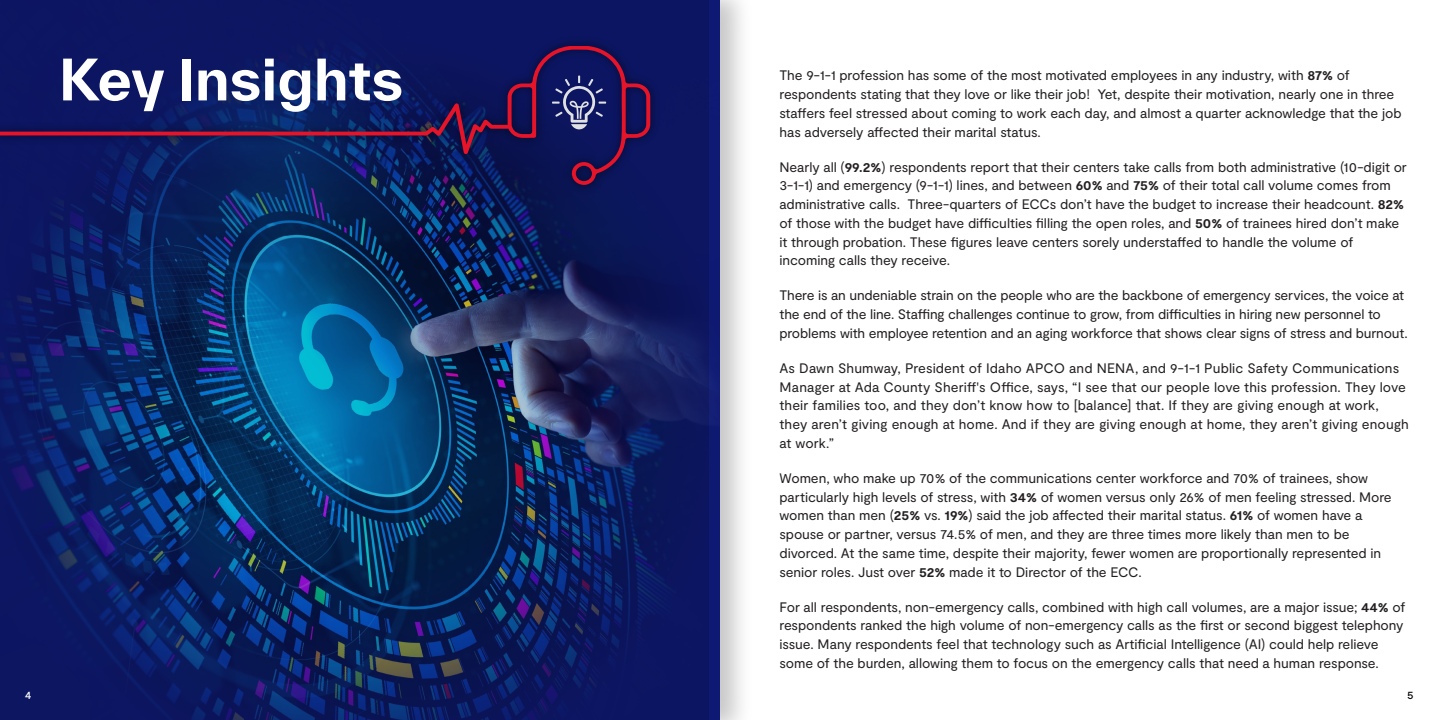
<style>
.page{position:relative;width:1440px;height:720px;background:#fff}
.page>*{position:absolute;margin:0;border:0;box-sizing:border-box;transform-origin:0 0}
.t1{font:700 55px "TWK Everett";letter-spacing:.005em;color:#fff}
.t2{font:13.75px/18.8px "Moderat";letter-spacing:-.005em;color:#231f20}
.t3{font:500 11.25px "Moderat";color:#fff}
.t4{font:500 11.25px "Moderat";color:#000}
.s1{font-weight:700}
</style>
<div class="page">
<svg style="left:0;top:0;width:709px;height:720px;background:#0c2965"></svg>
<div style="left:709px;top:0;width:11px;height:720px;background:#0e1974"></div>
<img style="left:0;top:34px;width:663px;height:163px">
<svg style="left:0;top:46px;width:650px;height:139px;background:#15195b"></svg>
<svg style="left:552px;top:75px;width:54px;height:55px;background:#353d79"></svg>
<h1 class="t1" style="left:59px;top:40px;width:346px">Key Insights</h1>
<p class="t3" style="left:25px;top:687px;width:8px">4</p>
<p class="t2" style="left:779px;top:67px;width:624px">The 9-1-1 profession has some of the most motivated employees in any industry, with <span class="s1">87%</span> of respondents stating that they love or like their job! Yet, despite their motivation, nearly one in three staffers feel stressed about coming to work each day, and almost a quarter acknowledge that the job has adversely affected their marital status.</p>
<p class="t2" style="left:779px;top:158px;width:629px">Nearly all (<span class="s1">99.2%</span>) respondents report that their centers take calls from both administrative (10-digit or 3-1-1) and emergency (9-1-1) lines, and between <span class="s1">60%</span> and <span class="s1">75%</span> of their total call volume comes from administrative calls. Three-quarters of ECCs don’t have the budget to increase their headcount. <span class="s1">82% </span>of those with the budget have difficulties filling the open roles, and <span class="s1">50%</span> of trainees hired don’t make it through probation. These figures leave centers sorely understaffed to handle the volume of incoming calls they receive.</p>
<p class="t2" style="left:779px;top:287px;width:630px">There is an undeniable strain on the people who are the backbone of emergency services, the voice at the end of the line. Staffing challenges continue to grow, from difficulties in hiring new personnel to problems with employee retention and an aging workforce that shows clear signs of stress and burnout.</p>
<p class="t2" style="left:779px;top:359px;width:631px">As Dawn Shumway, President of Idaho APCO and NENA, and 9-1-1 Public Safety Communications Manager at Ada County Sheriff's Office, says, “I see that our people love this profession. They love their families too, and they don’t know how to [balance] that. If they are giving enough at work, they aren’t giving enough at home. And if they are giving enough at home, they aren’t giving enough at work.”</p>
<p class="t2" style="left:779px;top:469px;width:614px">Women, who make up 70% of the communications center workforce and 70% of trainees, show particularly high levels of stress, with <span class="s1">34%</span> of women versus only 26% of men feeling stressed. More women than men (<span class="s1">25%</span> vs. <span class="s1">19%</span>) said the job affected their marital status. <span class="s1">61%</span> of women have a spouse or partner, versus 74.5% of men, and they are three times more likely than men to be divorced. At the same time, despite their majority, fewer women are proportionally represented in senior roles. Just over <span class="s1">52%</span> made it to Director of the ECC.</p>
<p class="t2" style="left:779px;top:598px;width:628px">For all respondents, non-emergency calls, combined with high call volumes, are a major issue; <span class="s1">44%</span> of respondents ranked the high volume of non-emergency calls as the first or second biggest telephony issue. Many respondents feel that technology such as Artificial Intelligence (AI) could help relieve some of the burden, allowing them to focus on the emergency calls that need a human response.</p>
<p class="t4" style="left:1407px;top:687px;width:8px">5</p>
</div>
